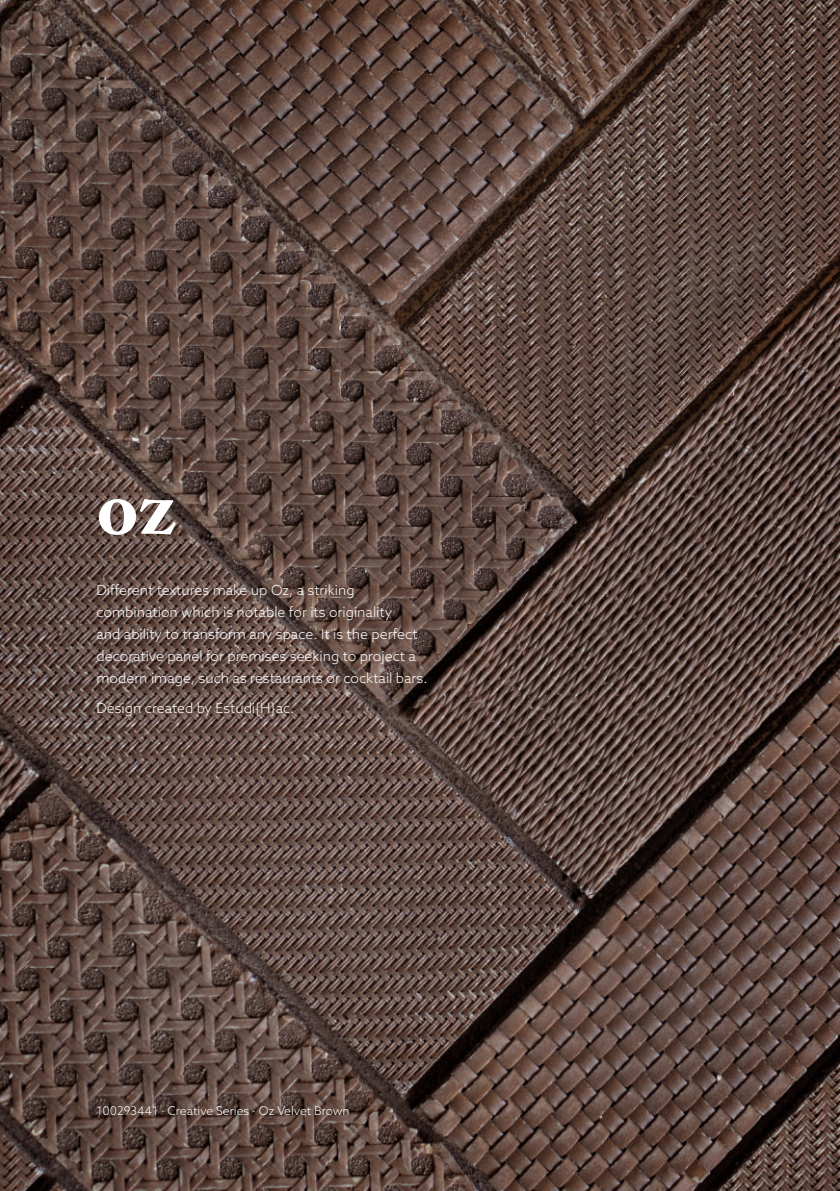
<style>
.page{position:relative;width:840px;height:1191px;background:#fff}
.page>*{position:absolute;margin:0;border:0;box-sizing:border-box;transform-origin:0 0}
.t1{font:700 80px "Adobe Caslon Pro";color:#fff}
.t2{font:300 14px/22px "Azo Sans";color:#fff}
.t3{font:300 14px "Azo Sans";color:#231f20}
.t4{font:300 12px "Azo Sans";color:#fff}
</style>
<div class="page">
<img style="left:0;top:0;width:839px;height:1191px">
<p class="t3" style="left:36px;top:584px;width:17px">62</p>
<h1 class="t1" style="left:96px;top:459px;width:80px">oz</h1>
<p class="t2" style="left:96px;top:578px;width:332px">Different textures make up Oz, a striking combination which is notable for its originality<br>and ability to transform any space. It is the perfect decorative panel for premises seeking to project a modern image, such as restaurants or cocktail bars.</p>
<p class="t2" style="left:96px;top:696px;width:199px">Design created by Estudi{H}ac.</p>
<p class="t4" style="left:96px;top:1103px;width:254px">100293441 · Creative Series · Oz Velvet Brown</p>
</div>
